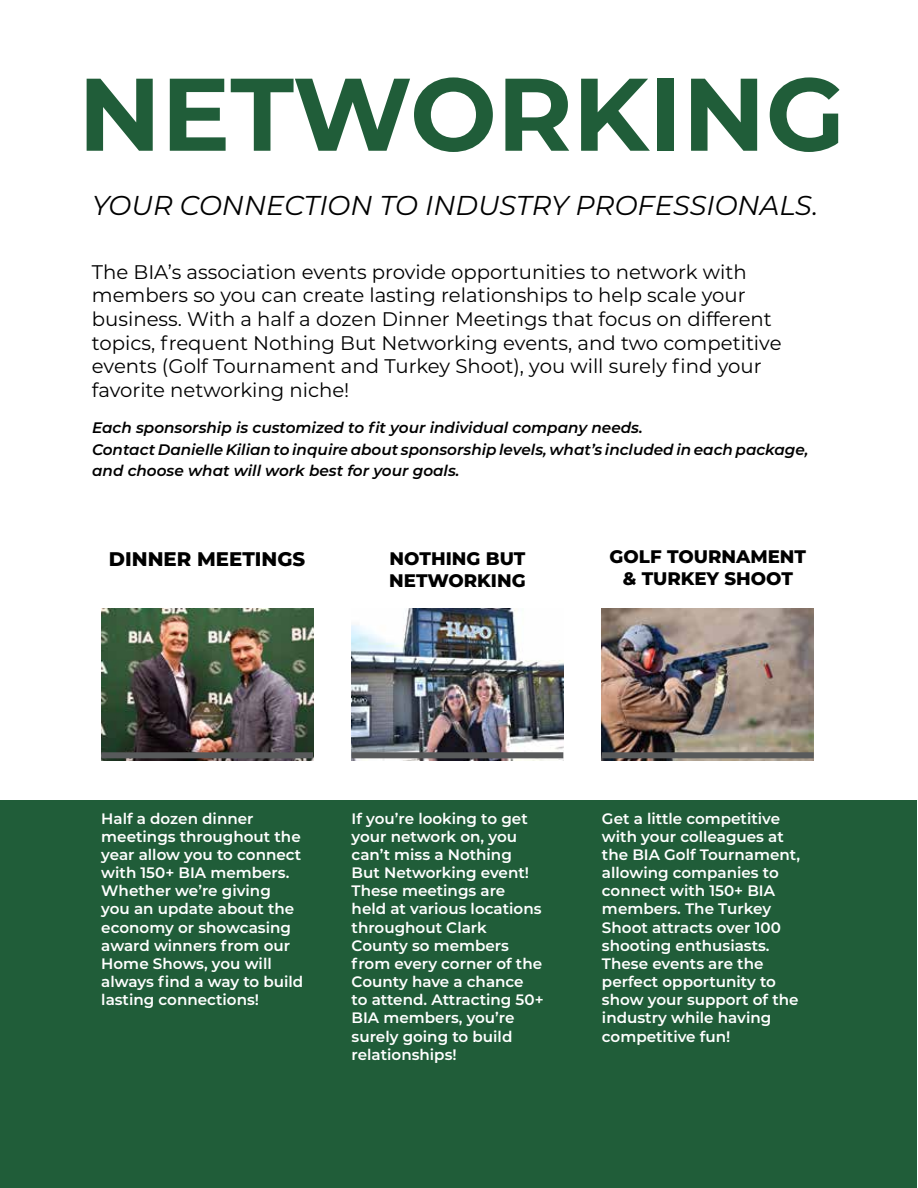
<style>
.page{position:relative;width:918px;height:1188px;background:#fff}
.page>*{position:absolute;margin:0;border:0;box-sizing:border-box;transform-origin:0 0}
.t1{font:700 102.9px "Montserrat";color:#205d39}
.t2{font:italic 27.3px "Montserrat";color:#000}
.t3{font:19.65px/23.5px "Montserrat";color:#000}
.t4{font:800 19.65px "Montserrat";color:#000}
.t5{font:800 18.15px/21.8px "Montserrat";color:#000;text-align:center}
.t6{font:italic 600 15.3px/21.3px "Montserrat";color:#000}
.t7{font:600 15.15px/18.1px "Montserrat";color:#fff}
</style>
<div class="page">
<div style="left:0;top:800px;width:916px;height:388px;background:#205d39"></div>
<img style="left:101px;top:609px;width:212px;height:152px">
<img style="left:352px;top:609px;width:211px;height:152px">
<img style="left:602px;top:609px;width:212px;height:151px">
<div style="left:101px;top:752px;width:212px;height:6px;background:#585a5b"></div>
<div style="left:352px;top:752px;width:211px;height:6px;background:#585a5b"></div>
<div style="left:602px;top:752px;width:212px;height:6px;background:#585a5b"></div>
<h1 class="t1" style="left:78px;top:40px;width:769px">NETWORKING</h1>
<h2 class="t2" style="left:92px;top:187px;width:728px">YOUR CONNECTION TO INDUSTRY PROFESSIONALS.</h2>
<p class="t3" style="left:92px;top:259px;width:691px">The BIA’s association events provide opportunities to network with members so you can create lasting relationships to help scale your business. With a half a dozen Dinner Meetings that focus on different topics, frequent Nothing But Networking events, and two competitive events (Golf Tournament and Turkey Shoot), you will surely find your favorite networking niche!</p>
<p class="t6" style="left:92px;top:416px;width:718px">Each sponsorship is customized to fit your individual company needs.<br>Contact Danielle Kilian to inquire about sponsorship levels, what’s included in each package, and choose what will work best for your goals.</p>
<p class="t4" style="left:109px;top:545px;width:198px">DINNER MEETINGS</p>
<p class="t5" style="left:389px;top:547px;width:138px;text-align:left">NOTHING BUT<br>NETWORKING</p>
<p class="t5" style="left:610px;top:545px;width:198px">GOLF TOURNAMENT &amp; TURKEY SHOOT</p>
<p class="t7" style="left:101px;top:808px;width:204px">Half a dozen dinner meetings throughout the year allow you to connect with 150+ BIA members.<br>Whether we’re giving<br>you an update about the economy or showcasing award winners from our<br>Home Shows, you will always find a way to build lasting connections!</p>
<p class="t7" style="left:352px;top:808px;width:194px">If you’re looking to get your network on, you can’t miss a Nothing<br>But Networking event!<br>These meetings are held at various locations throughout Clark<br>County so members from every corner of the<br>County have a chance<br>to attend. Attracting 50+<br>BIA members, you’re surely going to build relationships!</p>
<p class="t7" style="left:602px;top:808px;width:200px">Get a little competitive with your colleagues at the BIA Golf Tournament, allowing companies to connect with 150+ BIA members. The Turkey<br>Shoot attracts over 100 shooting enthusiasts.<br>These events are the perfect opportunity to show your support of the industry while having competitive fun!</p>
</div>
